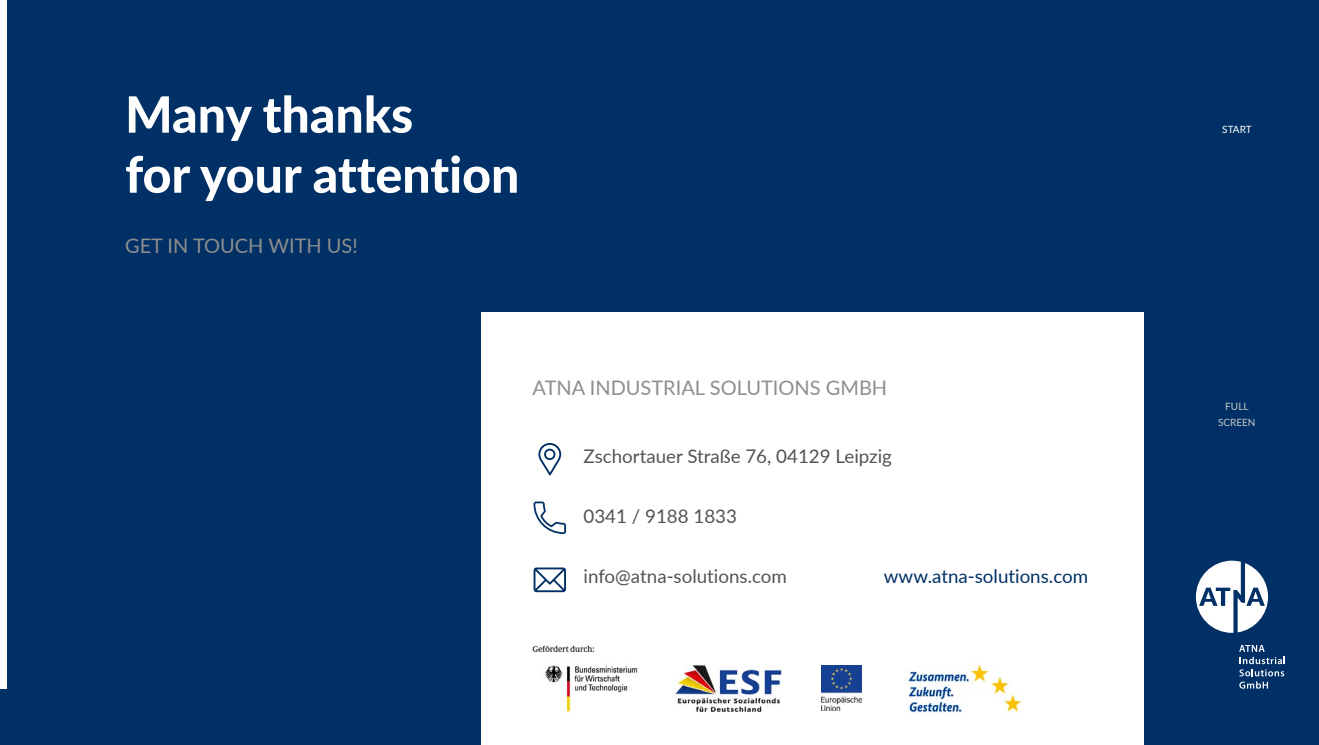
<style>
.page{position:relative;width:1319px;height:745px;background:#fff}
.page>*{position:absolute;margin:0;border:0;box-sizing:border-box;transform-origin:0 0}
.t1{font:800 50px/60px "Lato";color:#fff}
.t2{font:20px "Lato";color:#8e8e8e}
.t3{font:18.75px "Lato";color:#535353}
.t4{font:18.75px "Lato";color:#003065}
.t5{font:10px/15px "Lato";color:#c8c8c8;text-align:center}
.t6{font:10px "Lato";letter-spacing:-.01em;color:#fff}
</style>
<div class="page">
<div style="left:0;top:0;width:1318px;height:744px;background:#003065"></div>
<div style="left:481px;top:312px;width:662px;height:432px;background:#fff"></div>
<svg style="left:538px;top:443px;width:23px;height:32px"></svg>
<svg style="left:533px;top:567px;width:33px;height:24px"></svg>
<svg style="left:533px;top:501px;width:33px;height:32px"></svg>
<img style="left:532px;top:645px;width:106px;height:67px">
<img style="left:675px;top:665px;width:107px;height:47px">
<img style="left:821px;top:665px;width:40px;height:45px">
<img style="left:908px;top:664px;width:114px;height:49px">
<svg style="left:1195px;top:560px;width:72px;height:72px"></svg>
<svg style="left:1239px;top:645px;width:45px;height:43px"></svg>
<div style="left:0;top:0;width:6px;height:688px;background:#fff"></div>
<h1 class="t1" style="left:125px;top:82px;width:396px">Many thanks<br>for your attention</h1>
<p class="t2" style="left:125px;top:231px;width:234px">GET IN TOUCH WITH US!</p>
<p class="t2" style="left:532px;top:373px;width:356px">ATNA INDUSTRIAL SOLUTIONS GMBH</p>
<p class="t3" style="left:583px;top:442px;width:310px">Zschortauer Straße 76, 04129 Leipzig</p>
<p class="t3" style="left:583px;top:502px;width:155px">0341 / 9188 1833</p>
<p class="t3" style="left:583px;top:562px;width:205px">info@atna-solutions.com</p>
<p class="t4" style="left:883px;top:562px;width:206px">www.atna-solutions.com</p>
<p class="t6" style="left:1221px;top:122px;width:31px">START</p>
<p class="t5" style="left:1217px;top:398px;width:39px">FULL<br>SCREEN</p>
</div>
